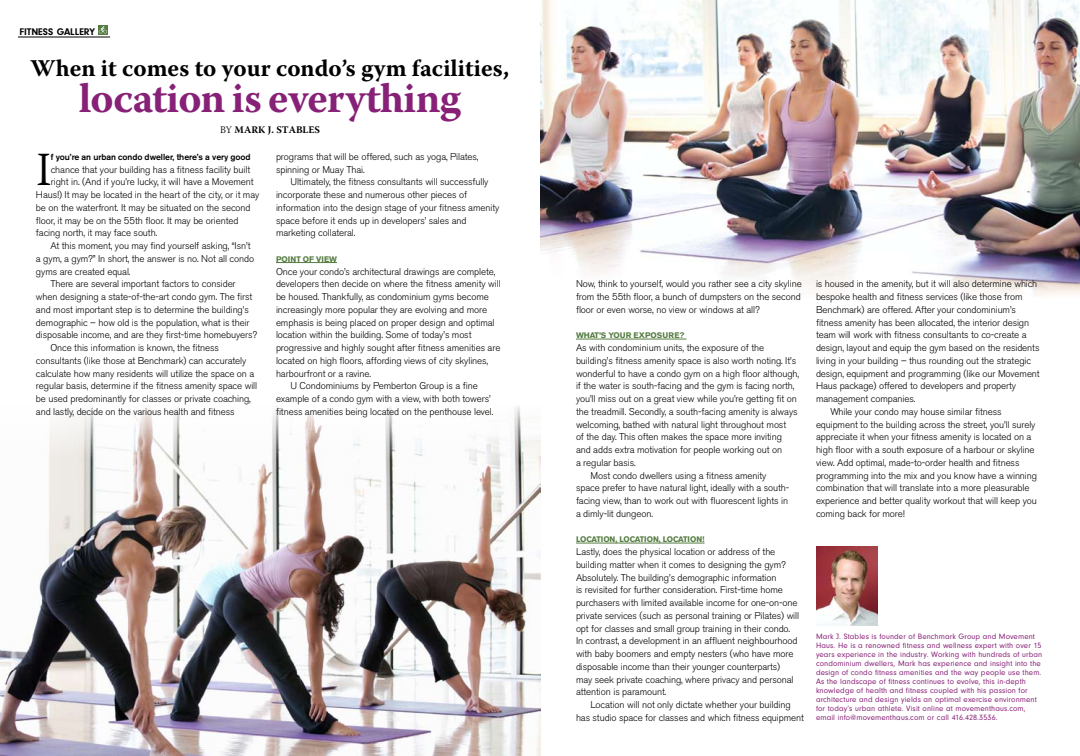
<style>
.page{position:relative;width:1080px;height:756px;background:#fff}
.page>*{position:absolute;margin:0;border:0;box-sizing:border-box;transform-origin:0 0}
.t1{font:300 47.4px "Warnock Pro";color:#000}
.t2{font:700 42px "Warnock Pro";letter-spacing:-.015em;color:#872177}
.t3{font:700 24px "Warnock Pro";color:#000}
.t4{font:700 10px "Warnock Pro";color:#000}
.t5{font:700 10px "Neuzeit Gro T";color:#000}
.t6{font:300 9.8px/12.8px "Akzidenz Grotesk BE";letter-spacing:-.01em;color:#000}
.t7{font:500 8.8px "Akzidenz Grotesk BE";letter-spacing:-.01em;color:#000}
.t8{font:8px/9px "Neuzeit Gro T";letter-spacing:.01em;color:#872177}
.t9{font:700 8px "Akzidenz Grotesk BE";letter-spacing:-.01em;color:#557c41}
.s1{font-weight:300}
</style>
<div class="page">
<img style="left:0;top:406px;width:540px;height:350px">
<img style="left:540px;top:0;width:540px;height:296px">
<hr style="left:18px;top:37px;width:92px;height:1px;background:#000">
<hr style="left:276px;top:262px;width:61px;height:1px;background:#557c41">
<hr style="left:576px;top:339px;width:110px;height:1px;background:#557c41">
<hr style="left:576px;top:543px;width:129px;height:1px;background:#557c41">
<img style="left:816px;top:547px;width:61px;height:79px">
<svg style="left:98px;top:25px;width:10px;height:10px"></svg>
<svg style="left:99px;top:26px;width:8px;height:7px"></svg>
<p class="t5" style="left:19px;top:26px;width:77px">FITNESS GALLERY</p>
<h3 class="t3" style="left:31px;top:53px;width:480px">When it comes to your condo’s gym facilities,</h3>
<h2 class="t2" style="left:79px;top:73px;width:384px">location is everything</h2>
<p class="t4" style="left:220px;top:123px;width:101px"><span class="s1">By</span> mark j. stables</p>
<h1 class="t1" style="left:36px;top:141px;width:17px">I</h1>
<p class="t7" style="left:51px;top:151px;width:201px">f you’re an urban condo dweller, there’s a very good</p>
<p class="t6" style="left:276px;top:150px;width:204px">programs that will be offered, such as yoga, Pilates, spinning or Muay Thai.</p>
<p class="t6" style="left:276px;top:176px;width:225px;text-indent:14px">Ultimately, the fitness consultants will successfully incorporate these and numerous other pieces of information into the design stage of your fitness amenity space before it ends up in developers’ sales and marketing collateral.</p>
<p class="t9" style="left:276px;top:254px;width:63px">POINT OF VIEW</p>
<p class="t6" style="left:276px;top:265px;width:221px">Once your condo’s architectural drawings are complete,</p>
<p class="t6" style="left:276px;top:278px;width:226px">developers then decide on where the fitness amenity will</p>
<p class="t6" style="left:276px;top:290px;width:214px">be housed. Thankfully, as condominium gyms become</p>
<p class="t6" style="left:276px;top:303px;width:213px">increasingly more popular they are evolving and more</p>
<p class="t6" style="left:276px;top:316px;width:220px">emphasis is being placed on proper design and optimal</p>
<p class="t6" style="left:276px;top:329px;width:197px">location within the building. Some of today’s most</p>
<p class="t6" style="left:276px;top:341px;width:226px">progressive and highly sought after fitness amenities are</p>
<p class="t6" style="left:276px;top:354px;width:214px">located on high floors, affording views of city skylines,</p>
<p class="t6" style="left:276px;top:367px;width:97px">harbourfront or a ravine.</p>
<p class="t6" style="left:290px;top:380px;width:189px">U Condominiums by Pemberton Group is a fine</p>
<p class="t6" style="left:276px;top:392px;width:216px">example of a condo gym with a view, with both towers’</p>
<p class="t6" style="left:276px;top:405px;width:219px">fitness amenities being located on the penthouse level.</p>
<p class="t6" style="left:51px;top:163px;width:201px">chance that your building has a fitness facility built</p>
<p class="t6" style="left:51px;top:176px;width:204px">right in. (And if you’re lucky, it will have a Movement</p>
<p class="t6" style="left:36px;top:188px;width:225px">Haus!) It may be located in the heart of the city, or it may</p>
<p class="t6" style="left:36px;top:201px;width:216px">be on the waterfront. It may be situated on the second</p>
<p class="t6" style="left:36px;top:214px;width:204px">floor, it may be on the 55th floor. It may be oriented</p>
<p class="t6" style="left:36px;top:227px;width:123px">facing north, it may face south.</p>
<p class="t6" style="left:50px;top:239px;width:202px">At this moment, you may find yourself asking, “Isn’t</p>
<p class="t6" style="left:36px;top:252px;width:220px">a gym, a gym?” In short, the answer is no. Not all condo</p>
<p class="t6" style="left:36px;top:265px;width:96px">gyms are created equal.</p>
<p class="t6" style="left:50px;top:278px;width:187px">There are several important factors to consider</p>
<p class="t6" style="left:36px;top:290px;width:218px">when designing a state-of-the-art condo gym. The first</p>
<p class="t6" style="left:36px;top:303px;width:214px">and most important step is to determine the building’s</p>
<p class="t6" style="left:36px;top:316px;width:215px">demographic – how old is the population, what is their</p>
<p class="t6" style="left:36px;top:329px;width:223px">disposable income, and are they first-time homebuyers?</p>
<p class="t6" style="left:50px;top:341px;width:170px">Once this information is known, the fitness</p>
<p class="t6" style="left:36px;top:354px;width:212px">consultants (like those at Benchmark) can accurately</p>
<p class="t6" style="left:36px;top:367px;width:220px">calculate how many residents will utilize the space on a</p>
<p class="t6" style="left:36px;top:380px;width:223px">regular basis, determine if the fitness amenity space will</p>
<p class="t6" style="left:36px;top:392px;width:216px">be used predominantly for classes or private coaching,</p>
<p class="t6" style="left:36px;top:405px;width:200px">and lastly, decide on the various health and fitness</p>
<p class="t6" style="left:576px;top:278px;width:227px;text-align:justify">Now, think to yourself, would you rather see a city skyline from the 55th floor, a bunch of dumpsters on the second floor or even worse, no view or windows at all?</p>
<p class="t9" style="left:576px;top:331px;width:110px">WHAT’S YOUR EXPOSURE?</p>
<p class="t6" style="left:576px;top:341px;width:190px">As with condominium units, the exposure of the</p>
<p class="t6" style="left:576px;top:354px;width:222px">building’s fitness amenity space is also worth noting. It’s</p>
<p class="t6" style="left:576px;top:367px;width:225px">wonderful to have a condo gym on a high floor although,</p>
<p class="t6" style="left:576px;top:380px;width:220px">if the water is south-facing and the gym is facing north,</p>
<p class="t6" style="left:576px;top:392px;width:222px">you’ll miss out on a great view while you’re getting fit on</p>
<p class="t6" style="left:576px;top:405px;width:223px">the treadmill. Secondly, a south-facing amenity is always</p>
<p class="t6" style="left:576px;top:418px;width:212px">welcoming, bathed with natural light throughout most</p>
<p class="t6" style="left:576px;top:431px;width:208px">of the day. This often makes the space more inviting</p>
<p class="t6" style="left:576px;top:443px;width:208px">and adds extra motivation for people working out on</p>
<p class="t6" style="left:576px;top:456px;width:61px">a regular basis.</p>
<p class="t6" style="left:590px;top:469px;width:177px">Most condo dwellers using a fitness amenity</p>
<p class="t6" style="left:576px;top:482px;width:215px">space prefer to have natural light, ideally with a south-</p>
<p class="t6" style="left:576px;top:494px;width:214px">facing view, than to work out with fluorescent lights in</p>
<p class="t6" style="left:576px;top:507px;width:78px">a dimly-lit dungeon.</p>
<p class="t9" style="left:576px;top:535px;width:130px">LOCATION, LOCATION, LOCATION!</p>
<p class="t6" style="left:576px;top:545px;width:225px">Lastly, does the physical location or address of the building matter when it comes to designing the gym?<br>Absolutely. The building’s demographic information<br>is revisited for further consideration. First-time home purchasers with limited available income for one-on-one private services (such as personal training or Pilates) will opt for classes and small group training in their condo.<br>In contrast, a development in an affluent neighbourhood with baby boomers and empty nesters (who have more disposable income than their younger counterparts)<br>may seek private coaching, where privacy and personal attention is paramount.</p>
<p class="t6" style="left:576px;top:698px;width:229px;text-align:center">Location will not only dictate whether your building<br>has studio space for classes and which fitness equipment</p>
<p class="t6" style="left:816px;top:278px;width:223px">is housed in the amenity, but it will also determine which</p>
<p class="t6" style="left:816px;top:290px;width:208px">bespoke health and fitness services (like those from</p>
<p class="t6" style="left:816px;top:303px;width:202px">Benchmark) are offered. After your condominium’s</p>
<p class="t6" style="left:816px;top:316px;width:215px">fitness amenity has been allocated, the interior design</p>
<p class="t6" style="left:816px;top:329px;width:212px">team will work with fitness consultants to co-create a</p>
<p class="t6" style="left:816px;top:341px;width:225px">design, layout and equip the gym based on the residents</p>
<p class="t6" style="left:816px;top:354px;width:217px">living in your building – thus rounding out the strategic</p>
<p class="t6" style="left:816px;top:367px;width:225px">design, equipment and programming (like our Movement</p>
<p class="t6" style="left:816px;top:380px;width:202px">Haus package) offered to developers and property</p>
<p class="t6" style="left:816px;top:392px;width:101px">management companies.</p>
<p class="t6" style="left:830px;top:405px;width:173px">While your condo may house similar fitness</p>
<p class="t6" style="left:816px;top:418px;width:221px">equipment to the building across the street, you’ll surely</p>
<p class="t6" style="left:816px;top:431px;width:217px">appreciate it when your fitness amenity is located on a</p>
<p class="t6" style="left:816px;top:443px;width:220px">high floor with a south exposure of a harbour or skyline</p>
<p class="t6" style="left:816px;top:456px;width:205px">view. Add optimal, made-to-order health and fitness</p>
<p class="t6" style="left:816px;top:469px;width:223px">programming into the mix and you know have a winning</p>
<p class="t6" style="left:816px;top:482px;width:215px">combination that will translate into a more pleasurable</p>
<p class="t6" style="left:816px;top:494px;width:222px">experience and better quality workout that will keep you</p>
<p class="t6" style="left:816px;top:507px;width:90px">coming back for more!</p>
<p class="t8" style="left:816px;top:632px;width:228px">Mark J. Stables is founder of Benchmark Group and Movement Haus. He is a renowned fitness and wellness expert with over 15 years experience in the industry. Working with hundreds of urban condominium dwellers, Mark has experience and insight into the design of condo fitness amenities and the way people use them.<br>As the landscape of fitness continues to evolve, this in-depth knowledge of health and fitness coupled with his passion for architecture and design yields an optimal exercise environment for today’s urban athlete. Visit online at movementhaus.com, email info@movementhaus.com or call 416.428.3536.</p>
</div>
